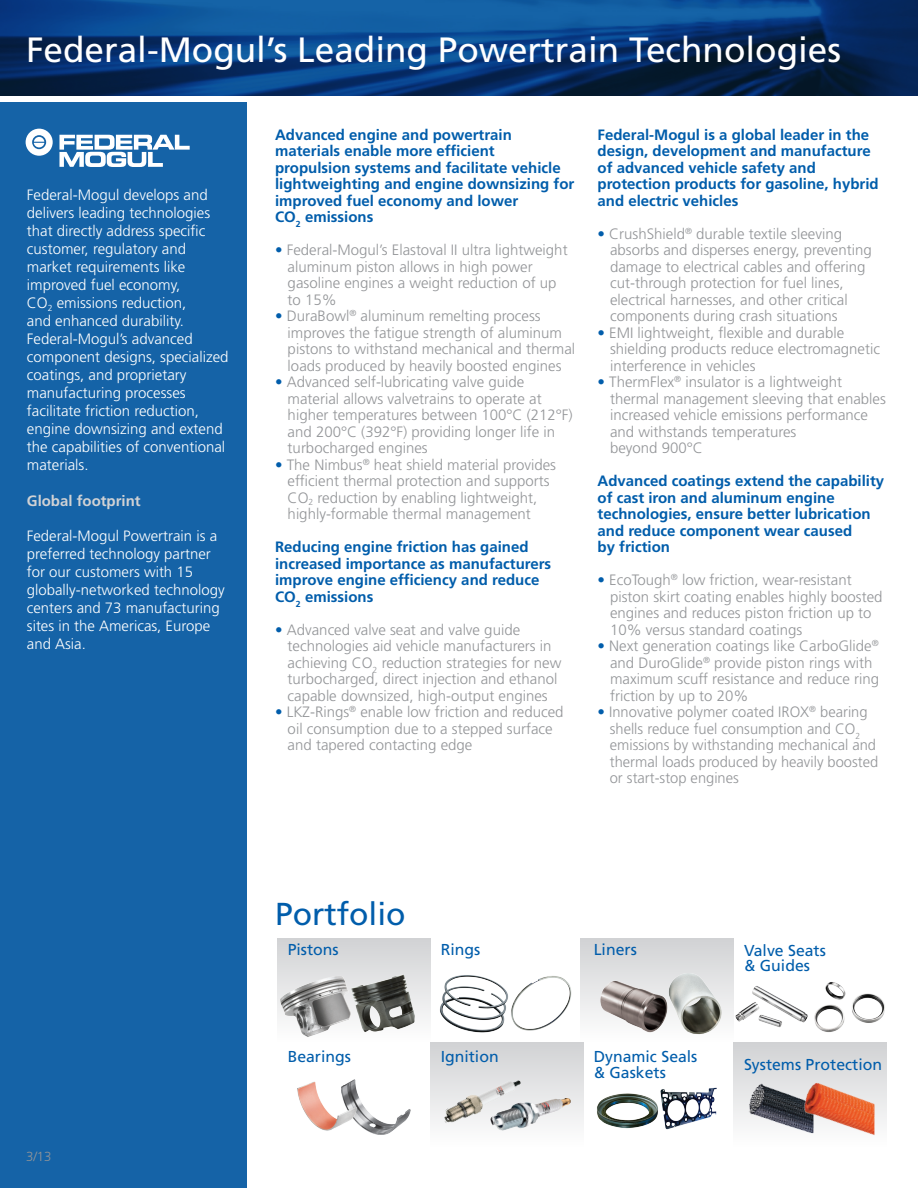
<style>
.page{position:relative;width:918px;height:1188px;background:#fff}
.page>*{position:absolute;margin:0;border:0;box-sizing:border-box;transform-origin:0 0}
.t1{font:35.1px "Frutiger LT Std";color:#fff}
.t2{font:31.8px "Frutiger LT Std";color:#015dab}
.t3{font:15.75px/15.8px "Frutiger LT Std";color:#015dab}
.t4{font:300 15px/16.5px "Frutiger LT Std";color:#939598}
.t5{font:700 15px/16.5px "Frutiger LT Std";color:#015dab}
.t6{font:300 15px/18px "Frutiger LT Std";color:#fff}
.t7{font:700 15px "Frutiger LT Std";color:#d1d2d4}
.t8{font:300 13.2px "Frutiger LT Std";color:#939598}
.s1{color:#015dab}
</style>
<div class="page">
<div style="left:0;top:102px;width:247px;height:1086px;background:#1563a7"></div>
<svg style="left:26px;top:129px;width:27px;height:27px"></svg>
<svg style="left:59px;top:135px;width:131px;height:32px"></svg>
<img style="left:597px;top:1093px;width:61px;height:36px">
<img style="left:660px;top:1087px;width:57px;height:43px">
<div style="left:277px;top:938px;width:153px;height:104px;background:linear-gradient(to bottom,#d1d2d4,#fefefe)"></div>
<div style="left:581px;top:938px;width:153px;height:104px;background:#d1d2d4"></div>
<div style="left:430px;top:1042px;width:153px;height:104px;background:linear-gradient(to bottom,#d0d1d3,#fcfbfa)"></div>
<div style="left:734px;top:1042px;width:153px;height:104px;background:linear-gradient(to bottom,#d1d3d6,#fdf6f4)"></div>
<img style="left:280px;top:975px;width:69px;height:62px">
<img style="left:349px;top:970px;width:68px;height:67px">
<img style="left:440px;top:975px;width:65px;height:58px">
<img style="left:505px;top:976px;width:67px;height:55px">
<img style="left:582px;top:965px;width:114px;height:76px">
<img style="left:661px;top:971px;width:71px;height:68px">
<img style="left:731px;top:978px;width:154px;height:59px">
<img style="left:359px;top:1098px;width:51px;height:36px">
<img style="left:297px;top:1079px;width:62px;height:52px">
<img style="left:439px;top:1058px;width:84px;height:85px">
<img style="left:490px;top:1099px;width:73px;height:32px">
<img style="left:738px;top:1068px;width:47px;height:77px">
<img style="left:785px;top:1052px;width:89px;height:94px">
<img style="left:0;top:0;width:918px;height:96px">
<h1 class="t1" style="left:26px;top:29px;width:817px">Federal-Mogul’s Leading Powertrain Technologies</h1>
<p class="t6" style="left:27px;top:186px;width:203px">Federal-Mogul develops and delivers leading technologies that directly address specific customer, regulatory and market requirements like improved fuel economy,<br>CO<sub>2</sub> emissions reduction,<br>and enhanced durability.<br>Federal-Mogul’s advanced component designs, specialized coatings, and proprietary manufacturing processes facilitate friction reduction, engine downsizing and extend the capabilities of conventional materials.</p>
<p class="t7" style="left:27px;top:492px;width:115px">Global footprint</p>
<p class="t6" style="left:27px;top:527px;width:199px">Federal-Mogul Powertrain is a preferred technology partner for our customers with 15 globally-networked technology centers and 73 manufacturing sites in the Americas, Europe and Asia.</p>
<p class="t8" style="left:26px;top:1149px;width:27px">3/13</p>
<p class="t5" style="left:275px;top:126px;width:301px">Advanced engine and powertrain materials enable more efficient<br>propulsion systems and facilitate vehicle lightweighting and engine downsizing for improved fuel economy and lower<br>CO<sub>2</sub> emissions</p>
<p class="t4" style="left:288px;top:242px;width:282px;text-indent:-13px"><span class="s1">•</span> Federal-Mogul’s Elastoval II ultra lightweight aluminum piston allows in high power gasoline engines a weight reduction of up to 15%</p>
<p class="t4" style="left:288px;top:308px;width:289px;text-indent:-13px"><span class="s1">•</span> DuraBowl<sup>®</sup> aluminum remelting process improves the fatigue strength of aluminum pistons to withstand mechanical and thermal loads produced by heavily boosted engines</p>
<p class="t4" style="left:288px;top:374px;width:287px;text-indent:-13px"><span class="s1">•</span> Advanced self-lubricating valve guide material allows valvetrains to operate at higher temperatures between 100°C (212°F) and 200°C (392°F) providing longer life in turbocharged engines</p>
<p class="t4" style="left:288px;top:457px;width:270px;text-indent:-13px"><span class="s1">•</span> The Nimbus<sup>®</sup> heat shield material provides efficient thermal protection and supports CO<sub>2</sub> reduction by enabling lightweight, highly-formable thermal management</p>
<p class="t5" style="left:275px;top:539px;width:278px">Reducing engine friction has gained increased importance as manufacturers improve engine efficiency and reduce<br>CO<sub>2</sub> emissions</p>
<p class="t4" style="left:288px;top:622px;width:275px;text-indent:-13px"><span class="s1">•</span> Advanced valve seat and valve guide technologies aid vehicle manufacturers in achieving CO<sub>2</sub> reduction strategies for new turbocharged, direct injection and ethanol capable downsized, high-output engines</p>
<p class="t4" style="left:288px;top:704px;width:277px;text-indent:-13px"><span class="s1">•</span> LKZ-Rings<sup>®</sup> enable low friction and reduced oil consumption due to a stepped surface and tapered contacting edge</p>
<p class="t5" style="left:598px;top:126px;width:283px">Federal-Mogul is a global leader in the design, development and manufacture of advanced vehicle safety and protection products for gasoline, hybrid and electric vehicles</p>
<p class="t4" style="left:610px;top:226px;width:263px;text-indent:-13px"><span class="s1">•</span> CrushShield<sup>®</sup> durable textile sleeving absorbs and disperses energy, preventing damage to electrical cables and offering cut-through protection for fuel lines, electrical harnesses, and other critical components during crash situations</p>
<p class="t4" style="left:610px;top:325px;width:272px;text-indent:-13px"><span class="s1">•</span> EMI lightweight, flexible and durable shielding products reduce electromagnetic interference in vehicles</p>
<p class="t4" style="left:610px;top:374px;width:277px;text-indent:-13px"><span class="s1">•</span> ThermFlex<sup>®</sup> insulator is a lightweight thermal management sleeving that enables increased vehicle emissions performance and withstands temperatures<br>beyond 900°C</p>
<p class="t5" style="left:598px;top:473px;width:288px">Advanced coatings extend the capability of cast iron and aluminum engine technologies, ensure better lubrication and reduce component wear caused<br>by friction</p>
<p class="t4" style="left:610px;top:572px;width:274px;text-indent:-13px"><span class="s1">•</span> EcoTough<sup>®</sup> low friction, wear-resistant piston skirt coating enables highly boosted engines and reduces piston friction up to 10% versus standard coatings</p>
<p class="t4" style="left:610px;top:638px;width:271px;text-indent:-13px"><span class="s1">•</span> Next generation coatings like CarboGlide<sup>® </sup>and DuroGlide<sup>®</sup> provide piston rings with maximum scuff resistance and reduce ring friction by up to 20%</p>
<p class="t4" style="left:610px;top:704px;width:270px;text-indent:-12px"><span class="s1">•</span> Innovative polymer coated IROX<sup>®</sup> bearing shells reduce fuel consumption and CO<sub>2 </sub>emissions by withstanding mechanical and thermal loads produced by heavily boosted or start-stop engines</p>
<h2 class="t2" style="left:275px;top:895px;width:132px">Portfolio</h2>
<p class="t3" style="left:288px;top:942px;width:53px">Pistons</p>
<p class="t3" style="left:441px;top:942px;width:41px">Rings</p>
<p class="t3" style="left:594px;top:942px;width:45px">Liners</p>
<p class="t3" style="left:744px;top:942px;width:83px">Valve Seats &amp; Guides</p>
<p class="t3" style="left:288px;top:1048px;width:65px">Bearings</p>
<p class="t3" style="left:441px;top:1048px;width:60px">Ignition</p>
<p class="t3" style="left:594px;top:1049px;width:105px">Dynamic Seals &amp; Gaskets</p>
<p class="t3" style="left:744px;top:1057px;width:140px">Systems Protection</p>
</div>
